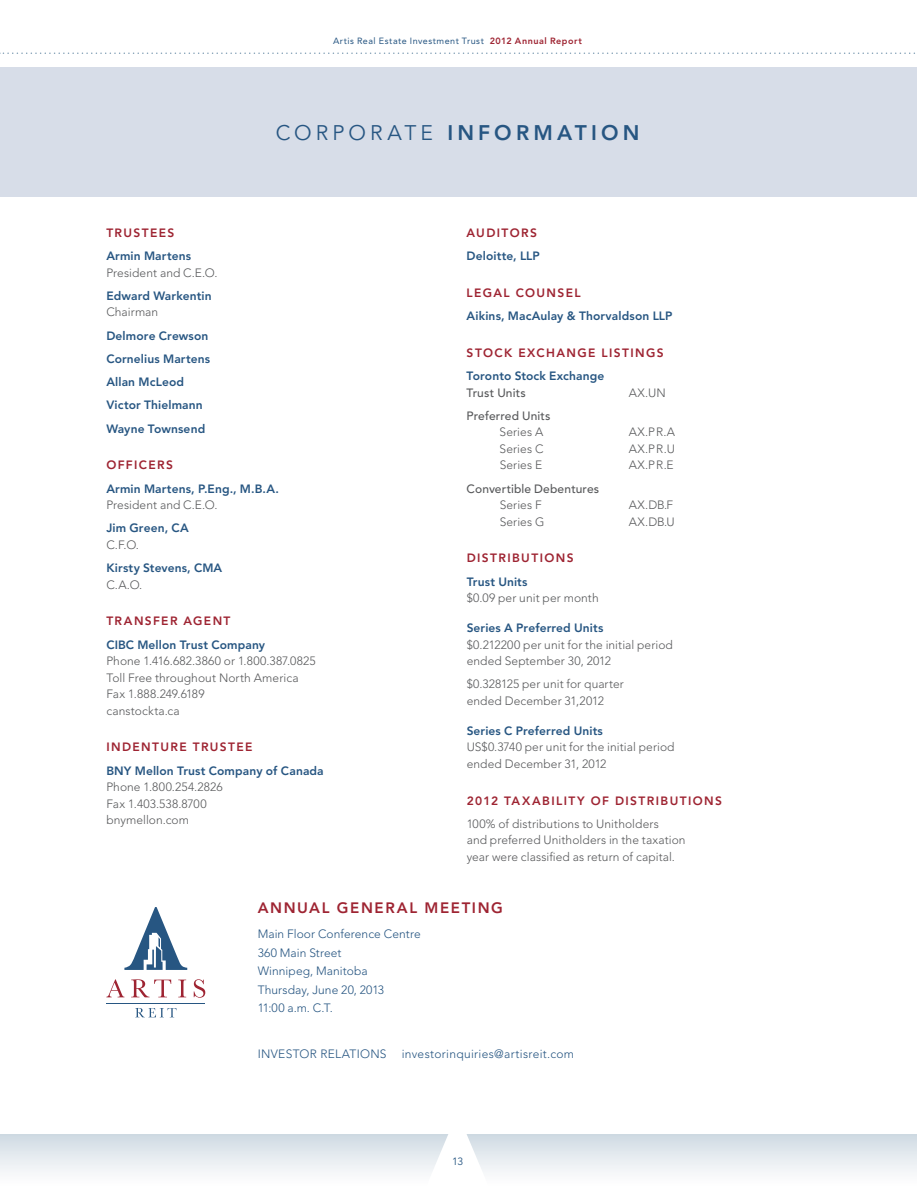
<style>
.page{position:relative;width:917px;height:1188px;background:#fff}
.page>*{position:absolute;margin:0;border:0;box-sizing:border-box;transform-origin:0 0}
.t1{font:800 21px "Avenir LT Std";letter-spacing:.2em;color:#275682}
.t2{font:800 15px "Avenir LT Std";letter-spacing:.105em;color:#9e2432}
.t3{font:300 12px/16.5px "Avenir LT Std";letter-spacing:.005em;color:#58595b}
.t4{font:800 12px/23.2px "Avenir LT Std";letter-spacing:.01em;color:#275682}
.t5{font:300 12px/18.5px "Avenir LT Std";letter-spacing:.005em;color:#275682}
.t6{font:800 12px/23.2px "Avenir LT Std";letter-spacing:.115em;color:#9e2432}
.t7{font:500 12px/16.5px "Avenir LT Std";letter-spacing:.01em;color:#58595b}
.t8{font:800 12px/23.2px "Avenir LT Std";letter-spacing:.08em;color:#275682}
.t9{font:800 12px/23.2px "Avenir LT Std";letter-spacing:.085em;color:#275682}
.t10{font:300 12px "Avenir LT Std";letter-spacing:.025em;color:#275682}
.t11{font:10.5px "Avenir LT Std";color:#275682}
.t12{font:9px "Avenir LT Std";letter-spacing:.055em;color:#275682}
.s1{font-weight:800;color:#9e2432}
.s2{font-weight:400}
.s3{color:#9e2432}
.s4{font-weight:800;color:#275682}
.s5{font-weight:300;color:#58595b}
.s6{font-weight:300}
.s7{color:#275682}
</style>
<div class="page">
<svg style="left:0;top:52px;width:915px;height:2px"></svg>
<div style="left:0;top:1134px;width:916px;height:54px;background:linear-gradient(to bottom,#d0dbe3,#fff)"></div>
<div style="left:0;top:68px;width:916px;height:129px;background:#d7dde8"></div>
<svg style="left:124px;top:907px;width:63px;height:63px"></svg>
<svg style="left:106px;top:979px;width:18px;height:18px"></svg>
<svg style="left:131px;top:979px;width:40px;height:18px"></svg>
<svg style="left:178px;top:980px;width:8px;height:17px"></svg>
<svg style="left:194px;top:979px;width:11px;height:19px"></svg>
<svg style="left:135px;top:1008px;width:41px;height:9px"></svg>
<hr style="left:107px;top:1003px;width:98px;height:1px;background:#275682">
<svg style="left:425px;top:1134px;width:64px;height:54px"></svg>
<p class="t12" style="left:333px;top:35px;width:250px">Artis Real Estate Investment Trust <span class="s1">2012 Annual Report</span></p>
<p class="t1" style="left:276px;top:121px;width:365px"><span class="s2">C ORPORATE</span> info rm at io n</p>
<p class="t4" style="left:106px;top:221px;width:86px;text-indent:61px"><span class="s3">s<br></span>Armin Martens</p>
<p class="t3" style="left:106px;top:261px;width:112px;line-height:23.2px">President and C.E.O.<br><span class="s4">Edward Warkentin</span></p>
<p class="t4" style="left:106px;top:301px;width:105px"><span class="s5">Chairman<br></span>Delmore Crewson<br>Cornelius Martens<br>Allan McLeod<br>Victor Thielmann<br>Wayne Townsend</p>
<p class="t4" style="left:106px;top:454px;width:174px"><span class="s3">Officers<br></span>Armin Martens, P.Eng., M.B.A.</p>
<p class="t3" style="left:106px;top:493px;width:112px;line-height:23.2px">President and C.E.O.<br><span class="s4">Jim Green, CA</span></p>
<p class="t4" style="left:106px;top:533px;width:117px"><span class="s5">C.F.O.<br></span>Kirsty Stevens, CMA</p>
<p class="t3" style="left:106px;top:576px;width:37px">C.A.O.</p>
<p class="t4" style="left:106px;top:610px;width:160px"><span class="s3">Transfer Agent<br></span>CIBC Mellon Trust Company</p>
<p class="t3" style="left:106px;top:653px;width:211px">Phone 1.416.682.3860 or 1.800.387.0825<br>Toll Free throughout North America<br>Fax 1.888.249.6189<br>canstockta.ca</p>
<p class="t4" style="left:106px;top:736px;width:219px"><span class="s3">Indenture Trustee<br></span>BNY Mellon Trust Company of Canada</p>
<p class="t3" style="left:106px;top:779px;width:118px">Phone 1.800.254.2826<br>Fax 1.403.538.8700 bnymellon.com</p>
<p class="t6" style="left:106px;top:221px;width:45px">Trustee</p>
<p class="t9" style="left:466px;top:221px;width:75px"><span class="s3">Auditors<br></span>Deloitte, LLP</p>
<p class="t4" style="left:466px;top:281px;width:207px"><span class="s3">Legal Counsel<br></span>Aikins, MacAulay &amp; Thorvaldson LLP</p>
<p class="t6" style="left:466px;top:341px;width:8px">Stoc</p>
<p class="t8" style="left:466px;top:341px;width:198px;text-indent:38px"><span class="s3">k Exchange Listings<br></span>Toronto Stock Exchange</p>
<p class="t7" style="left:466px;top:385px;width:61px">Trust Units</p>
<p class="t3" style="left:628px;top:384px;width:39px">AX.UN</p>
<p class="t7" style="left:466px;top:408px;width:85px">Preferred Units<br><span class="s6">S</span></p>
<p class="t3" style="left:506px;top:424px;width:38px">eries A</p>
<p class="t3" style="left:628px;top:424px;width:48px">AX.P R.A</p>
<p class="t3" style="left:466px;top:441px;width:21px">S</p>
<p class="t3" style="left:506px;top:441px;width:34px">eries C</p>
<p class="t3" style="left:628px;top:441px;width:46px">AX.P R.U</p>
<p class="t3" style="left:466px;top:457px;width:21px">S</p>
<p class="t3" style="left:506px;top:457px;width:33px">eries E</p>
<p class="t3" style="left:628px;top:457px;width:44px">AX.P R.E</p>
<p class="t7" style="left:466px;top:481px;width:134px">Convertible Debentures<br><span class="s6">S</span></p>
<p class="t3" style="left:506px;top:497px;width:33px">eries F</p>
<p class="t3" style="left:628px;top:497px;width:44px">AX.DB.F</p>
<p class="t3" style="left:466px;top:513px;width:21px">S</p>
<p class="t3" style="left:506px;top:513px;width:39px">eries G</p>
<p class="t3" style="left:628px;top:513px;width:45px">AX.DB.U</p>
<p class="t6" style="left:466px;top:547px;width:108px">Distributions<br><span class="s7">Trust Units</span></p>
<p class="t3" style="left:466px;top:590px;width:133px">$0.09 per unit per month</p>
<p class="t3" style="left:466px;top:620px;width:208px"><span class="s4">Series A Preferred Units<br></span>$0.212200 per unit for the initial period ended September 30, 2012</p>
<p class="t3" style="left:466px;top:676px;width:159px">$0.328125 per unit for quarter ended December 31,2012</p>
<p class="t3" style="left:466px;top:723px;width:209px"><span class="s4">Series C Preferred Units<br></span>US$0.3740 per unit for the initial period ended December 31, 2012</p>
<p class="t6" style="left:466px;top:789px;width:56px">2012 TAXA</p>
<p class="t6" style="left:542px;top:789px;width:81px">BILITY OF DIS</p>
<p class="t3" style="left:466px;top:789px;width:247px;line-height:23.2px;text-indent:172px"><span class="s1">TRI BUTIONS<br></span>100% of distributions to U nitholders</p>
<p class="t3" style="left:466px;top:832px;width:220px">and preferred U nitholders in the taxation year were classified as return of capital.</p>
<p class="t2" style="left:258px;top:899px;width:193px">Annual General Meet</p>
<p class="t2" style="left:472px;top:899px;width:32px">ing</p>
<p class="t5" style="left:258px;top:925px;width:164px">Main Floor Conference Centre<br>360 Main Street<br>Winnipeg, Manitoba<br>Thursday, June 20, 2013<br>11:00 a.m. C.T.</p>
<p class="t10" style="left:258px;top:1047px;width:130px">Investor Relation s</p>
<p class="t5" style="left:402px;top:1045px;width:174px">investorinquiries@artisreit.com</p>
<p class="t11" style="left:452px;top:1155px;width:13px">13</p>
</div>
